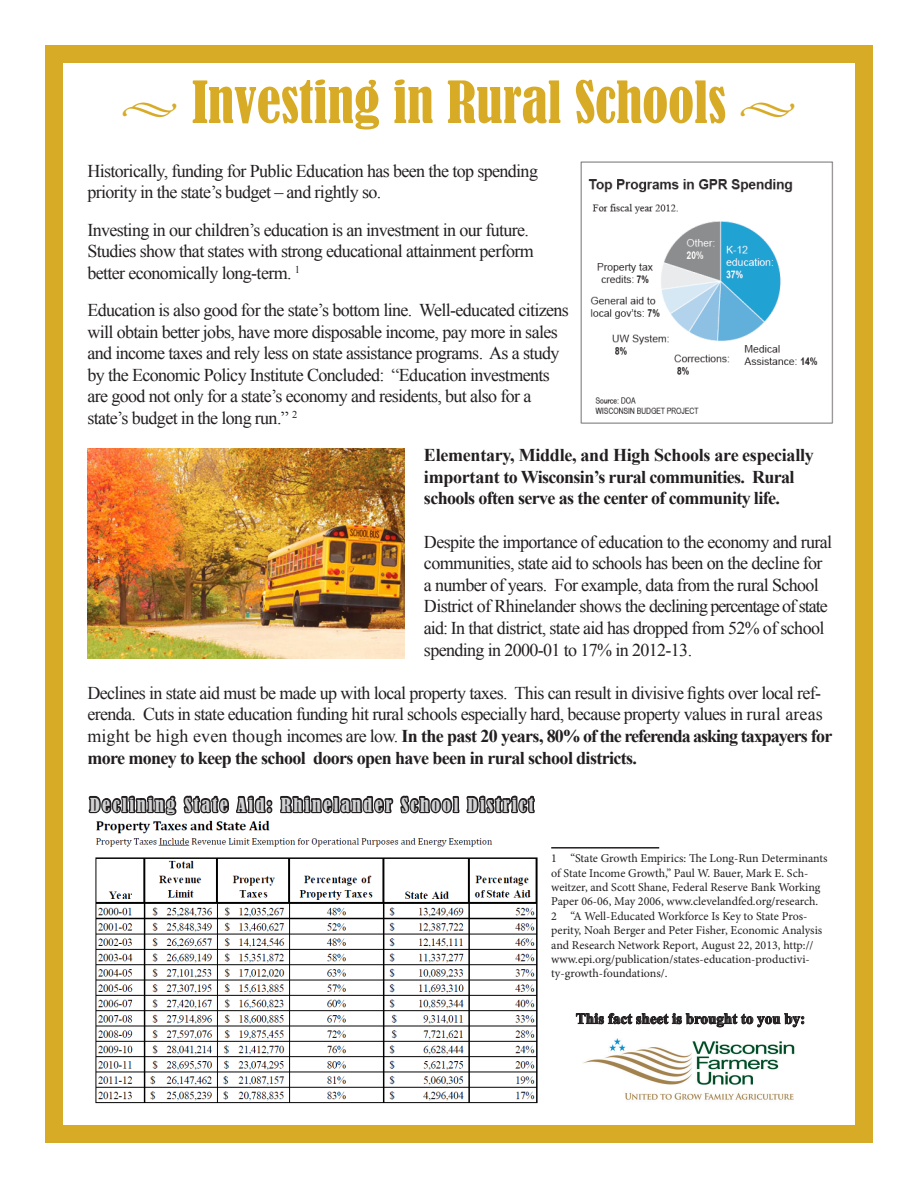
<style>
.page{position:relative;width:918px;height:1188px;background:#fff}
.page>*{position:absolute;margin:0;border:0;box-sizing:border-box;transform-origin:0 0}
.t1{font:condensed 54px "Bernard";color:#d8ab27}
.t2{font:36px "Minion Pro";color:#d8ab27}
.t3{font:18px/21.6px "Times New Roman";letter-spacing:-.035em;color:#231f20}
.t4{font:700 18px/21.6px "Times New Roman";letter-spacing:-.035em;color:#231f20}
.t5{font:condensed 18px "Bernard";letter-spacing:.14em;color:#d1d2d4}
.t6{font:700 15px "Times New Roman";color:#231f20}
.t7{font:12px/14.4px "Minion Pro";letter-spacing:-.005em;color:#231f20}
.s1{font-weight:700}
</style>
<div class="page">
<div style="left:45px;top:45px;width:828px;height:1098px;border:18px solid #d8ab27"></div>
<hr style="left:551px;top:847px;width:108px;height:2px;background:#231f20">
<img style="left:583px;top:1039px;width:212px;height:61px">
<svg style="left:576px;top:1013px;width:229px;height:15px"></svg>
<img style="left:580px;top:161px;width:254px;height:263px">
<img style="left:95px;top:857px;width:443px;height:247px">
<svg style="left:88px;top:795px;width:447px;height:52px"></svg>
<img style="left:87px;top:449px;width:317px;height:210px">
<p class="t1" style="left:192px;top:71px;width:536px">Investing in Rural Schools</p>
<p class="t3" style="left:87px;top:159px;width:452px">Historically, funding for Public Education has been the top spending priority in the state’s budget – and rightly so.</p>
<p class="t3" style="left:87px;top:218px;width:448px">Investing in our children’s education is an investment in our future.<br>Studies show that states with strong educational attainment perform better economically long-term. <sup>1</sup></p>
<p class="t3" style="left:87px;top:299px;width:483px">Education is also good for the state’s bottom line. Well-educated citizens will obtain better jobs, have more disposable income, pay more in sales and income taxes and rely less on state assistance programs. As a study by the Economic Policy Institute Concluded: “Education investments are good not only for a state’s economy and residents, but also for a state’s budget in the long run.” <sup>2</sup></p>
<p class="t4" style="left:424px;top:444px;width:391px">Elementary, Middle, and High Schools are especially important to Wisconsin’s rural communities. Rural schools often serve as the center of community life.</p>
<p class="t3" style="left:424px;top:530px;width:410px">Despite the importance of education to the economy and rural communities, state aid to schools has been on the decline for a number of years. For example, data from the rural School District of Rhinelander shows the declining percentage of state aid: In that district, state aid has dropped from 52% of school spending in 2000-01 to 17% in 2012-13.</p>
<p class="t3" style="left:87px;top:681px;width:747px">Declines in state aid must be made up with local property taxes. This can result in divisive fights over local ref&shy;erenda. Cuts in state education funding hit rural schools especially hard, because property values in rural areas might be high even though incomes are low. <span class="s1">In the past 20 years, 80% of the referenda asking taxpayers for more money to keep the school doors open have been in rural school districts.</span></p>
<p class="t2" style="left:121px;top:82px;width:59px">•</p>
<p class="t2" style="left:739px;top:82px;width:59px">•</p>
<p class="t5" style="left:90px;top:794px;width:445px">Declining State Aid: Rhinelander School District</p>
<p class="t7" style="left:551px;top:851px;width:278px">1 “State Growth Empirics: The Long-Run Determinants of State Income Growth,” Paul W. Bauer, Mark E. Sch&shy;weitzer, and Scott Shane, Federal Reserve Bank Working Paper 06-06, May 2006, www.clevelandfed.org/research.</p>
<p class="t7" style="left:551px;top:909px;width:273px">2 “A Well-Educated Workforce Is Key to State Pros&shy;perity, Noah Berger and Peter Fisher, Economic Analysis and Research Network Report, August 22, 2013, http:// www.epi.org/publication/states-education-productivi&shy;ty-growth-foundations/.</p>
<p class="t6" style="left:576px;top:1008px;width:231px">This fact sheet is brought to you by:</p>
</div>
